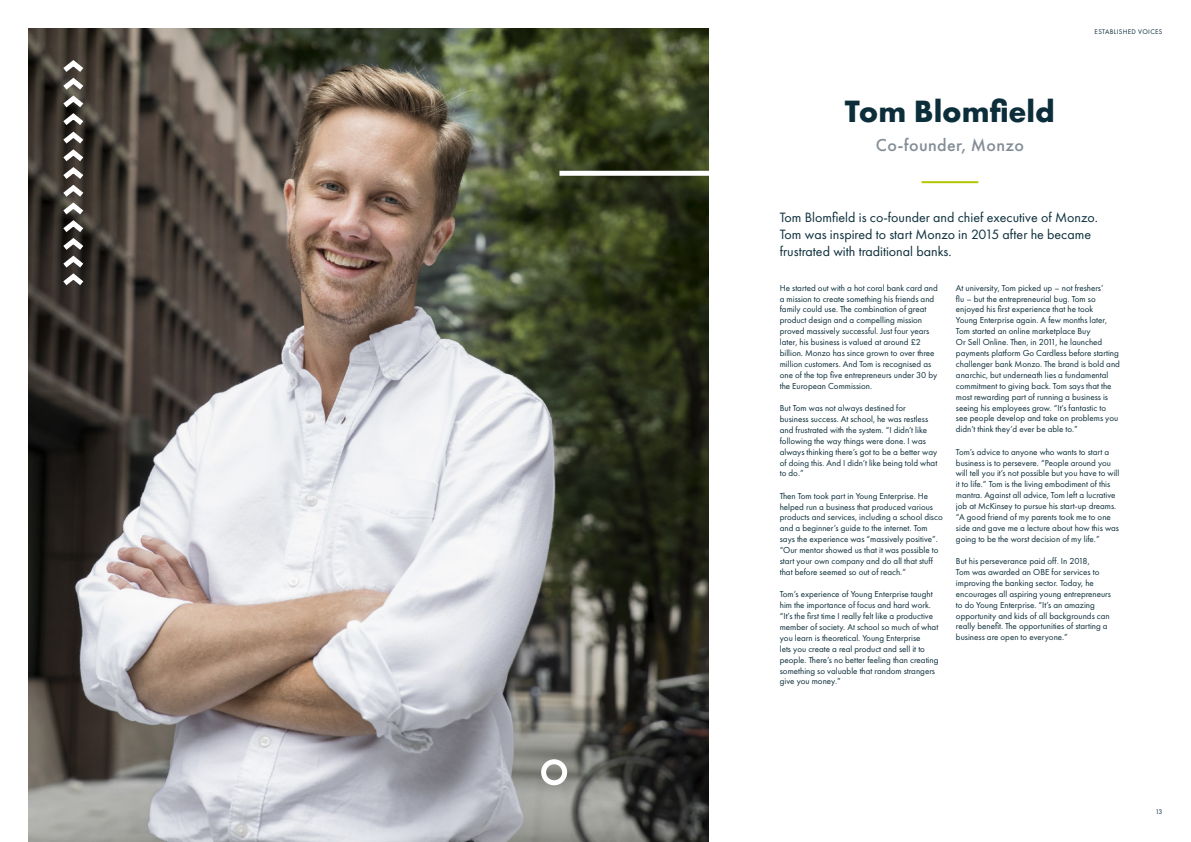
<style>
.page{position:relative;width:1191px;height:842px;background:#fff}
.page>*{position:absolute;margin:0;border:0;box-sizing:border-box;transform-origin:0 0}
.t1{font:700 32px "Futura PT";color:#0c2e3a}
.t2{font:500 18px "Futura PT";letter-spacing:.02em;color:#848d96}
.t3{font:14px/16.8px "Futura PT";color:#0c2e3a}
.t4{font:9px/10.9px "Futura PT";color:#0c2e3a}
.t5{font:7px "Futura PT";letter-spacing:.05em;color:#0c2e3a}
</style>
<div class="page">
<img style="left:28px;top:28px;width:681px;height:814px">
<div style="left:559px;top:171px;width:167px;height:5px;background:#fff"></div>
<div style="left:541px;top:759px;width:26px;height:26px;border:5px solid #fff;border-radius:50%"></div>
<hr style="left:921px;top:181px;width:57px;height:2px;background:#b4c502">
<svg style="left:58px;top:57px;width:31px;height:233px"></svg>
<p class="t1" style="left:845px;top:90px;width:211px">Tom Blomfield</p>
<p class="t2" style="left:876px;top:134px;width:149px">Co-founder, Monzo</p>
<p class="t5" style="left:1094px;top:27px;width:69px">ESTABLISHED VOICES</p>
<p class="t3" style="left:780px;top:209px;width:319px">Tom Blomfield is co-founder and chief executive of Monzo.<br>Tom was inspired to start Monzo in 2015 after he became frustrated with traditional banks.</p>
<p class="t4" style="left:780px;top:282px;width:160px">He started out with a hot coral bank card and a mission to create something his friends and family could use. The combination of great product design and a compelling mission proved massively successful. Just four years later, his business is valued at around £2 billion. Monzo has since grown to over three million customers. And Tom is recognised as one of the top five entrepreneurs under 30 by the European Commission.</p>
<p class="t4" style="left:780px;top:402px;width:159px">But Tom was not always destined for<br>business success. At school, he was restless and frustrated with the system. “I didn’t like following the way things were done. I was always thinking there’s got to be a better way of doing this. And I didn’t like being told what to do.”</p>
<p class="t4" style="left:780px;top:490px;width:164px">Then Tom took part in Young Enterprise. He helped run a business that produced various products and services, including a school disco and a beginner’s guide to the internet. Tom says the experience was “massively positive”. “Our mentor showed us that it was possible to start your own company and do all that stuff that before seemed so out of reach.”</p>
<p class="t4" style="left:780px;top:589px;width:160px">Tom’s experience of Young Enterprise taught him the importance of focus and hard work. “It’s the first time I really felt like a productive member of society. At school so much of what you learn is theoretical. Young Enterprise<br>lets you create a real product and sell it to people. There’s no better feeling than creating something so valuable that random strangers give you money.”</p>
<p class="t4" style="left:956px;top:282px;width:165px">At university, Tom picked up – not freshers’<br>flu – but the entrepreneurial bug. Tom so enjoyed his first experience that he took<br>Young Enterprise again. A few months later, Tom started an online marketplace Buy<br>Or Sell Online. Then, in 2011, he launched payments platform Go Cardless before starting challenger bank Monzo. The brand is bold and anarchic, but underneath lies a fundamental commitment to giving back. Tom says that the most rewarding part of running a business is seeing his employees grow. “It’s fantastic to see people develop and take on problems you didn’t think they’d ever be able to.”</p>
<p class="t4" style="left:956px;top:446px;width:165px">Tom’s advice to anyone who wants to start a business is to persevere. “People around you will tell you it’s not possible but you have to will it to life.” Tom is the living embodiment of this mantra. Against all advice, Tom left a lucrative job at McKinsey to pursue his start-up dreams. “A good friend of my parents took me to one side and gave me a lecture about how this was going to be the worst decision of my life.”</p>
<p class="t4" style="left:956px;top:556px;width:156px">But his perseverance paid off. In 2018,<br>Tom was awarded an OBE for services to improving the banking sector. Today, he encourages all aspiring young entrepreneurs to do Young Enterprise. “It’s an amazing opportunity and kids of all backgrounds can really benefit. The opportunities of starting a business are open to everyone.”</p>
<p class="t5" style="left:1155px;top:807px;width:9px">13</p>
</div>
